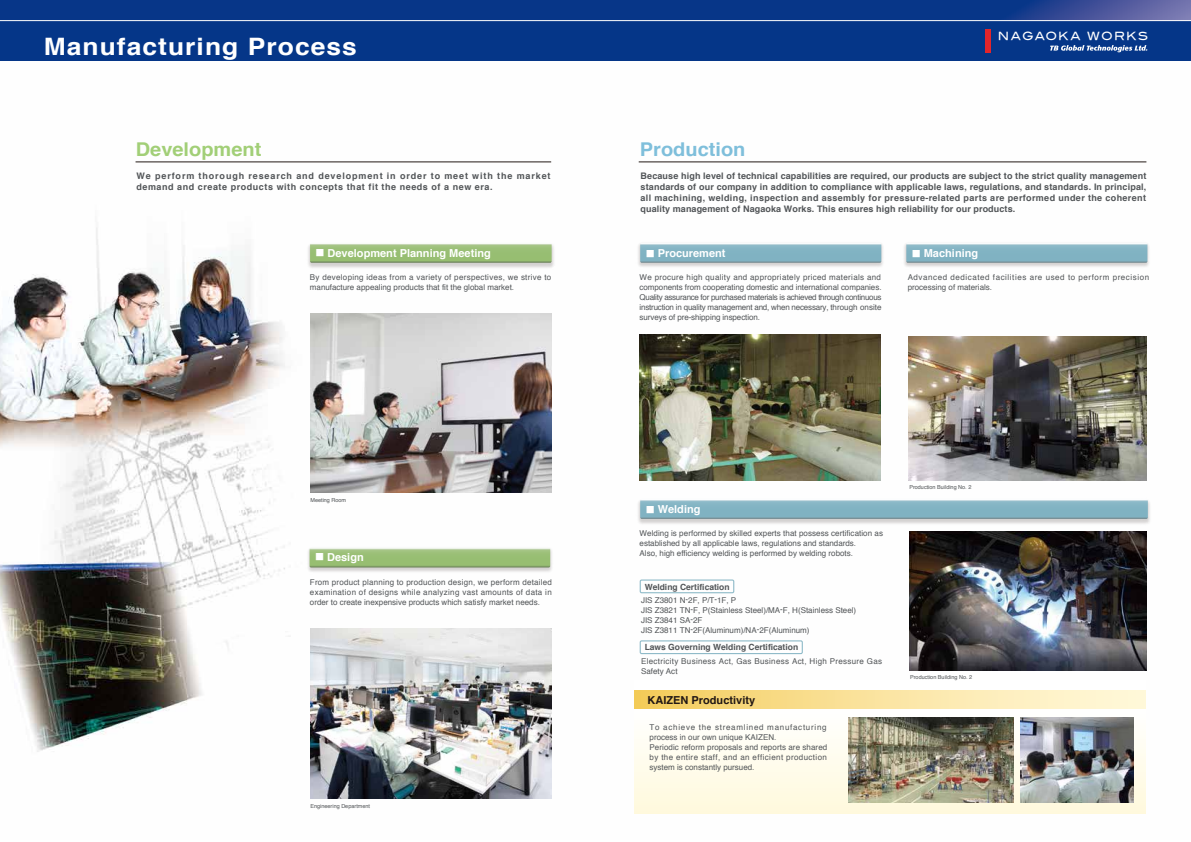
<style>
.page{position:relative;width:1191px;height:842px;background:#fff}
.page>*{position:absolute;margin:0;border:0;box-sizing:border-box;transform-origin:0 0}
.t1{font:700 24px "Helvetica";letter-spacing:.04em;color:#fff;scale:1.1 1}
.t2{font:700 19px "Helvetica";color:#a2cf77;scale:1.05 1}
.t3{font:700 19px "Helvetica";color:#7fbfdb;scale:1.05 1}
.t4{font:11.3px "Blair Md ITCTT Medium";letter-spacing:.12em;color:#fff;scale:.95 1}
.t5{font:700 11px "Helvetica";color:#fff}
.t6{font:700 11px "Helvetica";color:#221815}
.t7{font:700 9px/11px "Helvetica";letter-spacing:.06em;color:#515457;text-align:justify}
.t8{font:700 9px/11px "Helvetica";letter-spacing:.095em;color:#515457}
.t9{font:700 8.5px "Helvetica";color:#515457}
.t10{font:8px/10px "Helvetica";color:#515457}
.t11{font:8px/10px "Helvetica";letter-spacing:.02em;color:#515457}
.t12{font:8px/10px "Helvetica";letter-spacing:.07em;color:#515457}
.t13{font:8px/10px "Helvetica";letter-spacing:.04em;color:#515457}
.t14{font:5.5px "Helvetica";color:#515457}
.s1{font-family:"Koz Go Pro";font-weight:400;font-size:9px}
</style>
<div class="page">
<img style="left:0;top:60px;width:1191px;height:754px">
<div style="left:0;top:0;width:1191px;height:60px;background:#053688"></div>
<svg style="left:1009px;top:0;width:182px;height:20px;background:#45559b"></svg>
<hr style="left:0;top:20px;width:1191px;height:1px;background:#fff">
<svg style="left:634px;top:680px;width:511px;height:133px"></svg>
<img style="left:910px;top:532px;width:236px;height:138px">
<img style="left:635px;top:241px;width:251px;height:29px">
<svg style="left:640px;top:243px;width:241px;height:20px;background:#8bb6c4"></svg>
<img style="left:305px;top:241px;width:251px;height:29px">
<svg style="left:310px;top:243px;width:241px;height:20px;background:#9ebf7e"></svg>
<img style="left:305px;top:546px;width:249px;height:29px">
<svg style="left:309px;top:548px;width:241px;height:19px;background:#9ec07c"></svg>
<img style="left:901px;top:241px;width:251px;height:29px">
<svg style="left:906px;top:243px;width:241px;height:20px;background:#8bb6c4"></svg>
<img style="left:635px;top:497px;width:517px;height:29px">
<svg style="left:640px;top:499px;width:507px;height:20px;background:#8bb7c4"></svg>
<hr style="left:638px;top:162px;width:508px;height:1px;background:#221815">
<div style="left:634px;top:690px;width:511px;height:18px;background:linear-gradient(to right,#f4cd5d,#fffbe2)"></div>
<img style="left:1021px;top:718px;width:112px;height:84px">
<img style="left:848px;top:718px;width:165px;height:84px">
<img style="left:908px;top:336px;width:238px;height:145px">
<img style="left:639px;top:334px;width:241px;height:147px">
<div style="left:639px;top:579px;width:95px;height:14px;border:1px solid #8fbbc9"></div>
<div style="left:639px;top:640px;width:164px;height:14px;border:1px solid #8fbbc9"></div>
<hr style="left:136px;top:162px;width:415px;height:1px;background:#221815">
<img style="left:310px;top:314px;width:241px;height:179px">
<img style="left:310px;top:629px;width:241px;height:169px">
<div style="left:985px;top:29px;width:5px;height:23px;background:#e3252b"></div>
<svg style="left:1050px;top:45px;width:97px;height:7px"></svg>
<h1 class="t1" style="left:44px;top:27px;width:286px">Manufacturing Process</h1>
<h3 class="t4" style="left:997px;top:27px;width:160px">NAGAOKA WORKS</h3>
<h2 class="t2" style="left:136px;top:134px;width:121px">Development</h2>
<h2 class="t3" style="left:640px;top:134px;width:102px">Production</h2>
<p class="t8" style="left:136px;top:171px;width:415px">We perform thorough research and development in order to meet with the market demand and create products with concepts that fit the needs of a new era.</p>
<p class="t7" style="left:640px;top:171px;width:507px">Because high level of technical capabilities are required, our products are subject to the strict quality management standards of our company in addition to compliance with applicable laws, regulations, and standards. In principal, all machining, welding, inspection and assembly for pressure-related parts are performed under the coherent quality management of Nagaoka Works. This ensures high reliability for our products.</p>
<h3 class="t5" style="left:315px;top:244px;width:177px"><span class="s1">■</span> Development Planning Meeting</h3>
<h3 class="t5" style="left:645px;top:245px;width:81px"><span class="s1">■</span> Procurement</h3>
<p class="t11" style="left:310px;top:273px;width:243px">By developing ideas from a variety of perspectives, we strive to manufacture appealing products that fit the global market.</p>
<p class="t10" style="left:639px;top:273px;width:243px;text-align:justify">We procure high quality and appropriately priced materials and components from cooperating domestic and international companies.<br>Quality assurance for purchased materials is achieved through continuous instruction in quality management and, when necessary, through onsite surveys of pre-shipping inspection.</p>
<h3 class="t5" style="left:911px;top:244px;width:68px"><span class="s1">■</span> Machining</h3>
<p class="t12" style="left:907px;top:273px;width:243px">Advanced dedicated facilities are used to perform precision processing of materials.</p>
<p class="t14" style="left:310px;top:495px;width:37px">Meeting Room</p>
<h3 class="t5" style="left:315px;top:548px;width:50px"><span class="s1">■</span> Design</h3>
<p class="t10" style="left:310px;top:577px;width:243px;text-align:justify">From product planning to production design, we perform detailed examination of designs while analyzing vast amounts of data in order to create inexpensive products which satisfy market needs.</p>
<p class="t14" style="left:310px;top:801px;width:61px">Engineering Department</p>
<h3 class="t5" style="left:645px;top:500px;width:56px"><span class="s1">■</span> Welding</h3>
<p class="t10" style="left:639px;top:529px;width:245px">Welding is performed by skilled experts that possess certification as established by all applicable laws, regulations and standards.<br>Also, high efficiency welding is performed by welding robots.</p>
<p class="t9" style="left:644px;top:580px;width:87px">Welding Certification</p>
<p class="t10" style="left:641px;top:596px;width:217px">JIS Z3801 N-2F, P/T-1F, P<br>JIS Z3821 TN-F, P(Stainless Steel)/MA-F, H(Stainless Steel)<br>JIS Z3841 SA-2F<br>JIS Z3811 TN-2F(Aluminum)/NA-2F(Aluminum)</p>
<p class="t9" style="left:644px;top:640px;width:155px">Laws Governing Welding Certification</p>
<p class="t13" style="left:641px;top:656px;width:243px">Electricity Business Act, Gas Business Act, High Pressure Gas<br>Safety Act</p>
<h3 class="t6" style="left:647px;top:691px;width:109px">KAIZEN Productivity</h3>
<p class="t10" style="left:649px;top:722px;width:179px">To achieve the streamlined manufacturing process in our own unique KAIZEN.<br>Periodic reform proposals and reports are shared by the entire staff, and an efficient production system is constantly pursued.</p>
<p class="t14" style="left:909px;top:483px;width:64px">Production Building No. 2</p>
<p class="t14" style="left:910px;top:673px;width:64px">Production Building No. 2</p>
</div>
